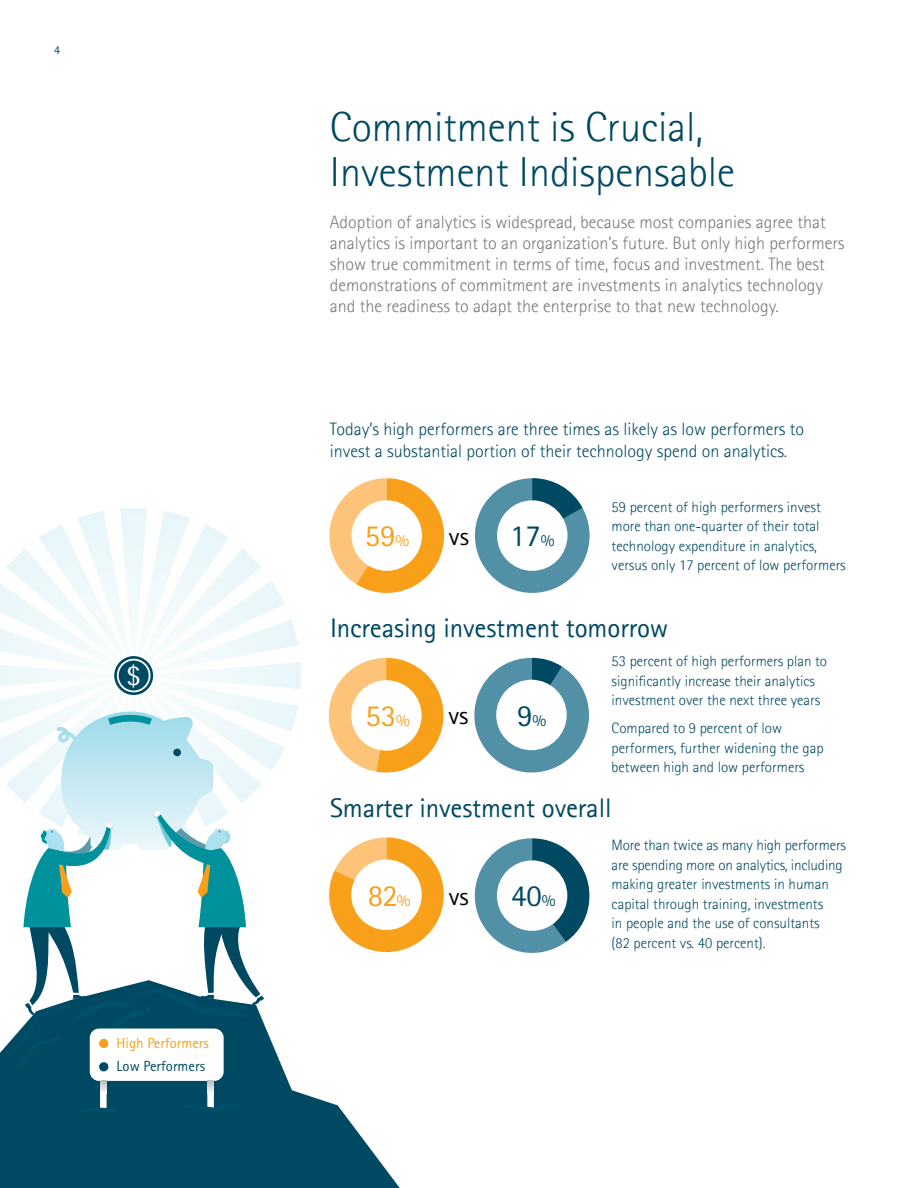
<style>
.page{position:relative;width:918px;height:1188px;background:#fff}
.page>*{position:absolute;margin:0;border:0;box-sizing:border-box;transform-origin:0 0}
.t1{font:300 42px/45px "Rotis Sans Seriffor ACN";color:#004962}
.t2{font:30.75px "Agfa Rotis Sans Serif";color:#f9a01b}
.t3{font:30.75px "Agfa Rotis Sans Serif";color:#004962}
.t4{font:27.9px "Agfa Rotis Sans Serif";color:#fff}
.t5{font:27px "Rotis Sans Seriffor ACN";letter-spacing:-.005em;color:#004962}
.t6{font:25.05px "Agfa Rotis Sans Serif";color:#000}
.t7{font:300 18px/21px "Rotis Sans Seriffor ACN";color:#77787b}
.t8{font:300 18px/22.5px "Rotis Sans Seriffor ACN";color:#004962}
.t9{font:300 15px/19.5px "Rotis Sans Seriffor ACN";color:#004962}
.t10{font:14.7px "Agfa Rotis Sans Serif";color:#f9a01b}
.t11{font:14.7px "Agfa Rotis Sans Serif";color:#004962}
.t12{font:12px "Rotis Sans Seriffor ACN";color:#004962}
.s1{font-size:16.95px}
</style>
<div class="page">
<svg style="left:0;top:1093px;width:400px;height:95px;background:#185a71"></svg>
<div style="left:207px;top:1068px;width:7px;height:42px;background:#fff;border-radius:3px"></div>
<div style="left:100px;top:1068px;width:7px;height:42px;background:#fff;border-radius:3px"></div>
<svg style="left:184px;top:1104px;width:59px;height:7px"></svg>
<svg style="left:79px;top:1105px;width:45px;height:8px"></svg>
<svg style="left:0;top:508px;width:301px;height:585px"></svg>
<svg style="left:329px;top:478px;width:115px;height:115px"></svg>
<div style="left:352px;top:500px;width:70px;height:71px;background:#fff;border-radius:50%"></div>
<div style="left:475px;top:478px;width:115px;height:115px;background:#5290a7;border-radius:50%"></div>
<svg style="left:532px;top:478px;width:50px;height:40px"></svg>
<div style="left:497px;top:500px;width:71px;height:71px;background:#fff;border-radius:50%"></div>
<svg style="left:329px;top:837px;width:115px;height:115px"></svg>
<svg style="left:474px;top:838px;width:115px;height:115px"></svg>
<div style="left:351px;top:860px;width:71px;height:70px;background:#fff;border-radius:50%"></div>
<div style="left:497px;top:860px;width:70px;height:71px;background:#fff;border-radius:50%"></div>
<svg style="left:329px;top:658px;width:114px;height:115px"></svg>
<div style="left:351px;top:680px;width:71px;height:71px;background:#fff;border-radius:50%"></div>
<svg style="left:474px;top:658px;width:115px;height:115px"></svg>
<div style="left:496px;top:680px;width:71px;height:70px;background:#fff;border-radius:50%"></div>
<p class="t12" style="left:54px;top:42px;width:7px">4</p>
<h3 class="t4" style="left:126px;top:659px;width:16px">$</h3>
<p class="t10" style="left:117px;top:1034px;width:94px">High Performers</p>
<p class="t11" style="left:117px;top:1058px;width:90px">Low Performers</p>
<h1 class="t1" style="left:330px;top:105px;width:407px">Commitment is Crucial,<br>Investment Indispensable</h1>
<p class="t7" style="left:330px;top:212px;width:516px">Adoption of analytics is widespread, because most companies agree that analytics is important to an organization’s future. But only high performers show true commitment in terms of time, focus and investment. The best demonstrations of commitment are investments in analytics technology and the readiness to adapt the enterprise to that new technology.</p>
<p class="t8" style="left:330px;top:418px;width:476px">Today’s high performers are three times as likely as low performers to invest a substantial portion of their technology spend on analytics.</p>
<h2 class="t2" style="left:365px;top:517px;width:46px">59<span class="s1">%</span></h2>
<h3 class="t6" style="left:449px;top:522px;width:21px">vs</h3>
<h2 class="t3" style="left:510px;top:517px;width:46px">17<span class="s1">%</span></h2>
<p class="t9" style="left:612px;top:497px;width:236px">59 percent of high performers invest more than one-quarter of their total technology expenditure in analytics, versus only 17 percent of low performers</p>
<h3 class="t5" style="left:330px;top:612px;width:340px">Increasing investment tomorrow</h3>
<h2 class="t2" style="left:366px;top:697px;width:46px">53<span class="s1">%</span></h2>
<h3 class="t6" style="left:448px;top:701px;width:21px">vs</h3>
<h2 class="t3" style="left:517px;top:697px;width:31px">9<span class="s1">%</span></h2>
<p class="t9" style="left:612px;top:652px;width:217px">53 percent of high performers plan to significantly increase their analytics investment over the next three years</p>
<p class="t9" style="left:612px;top:719px;width:213px">Compared to 9 percent of low performers, further widening the gap between high and low performers</p>
<h3 class="t5" style="left:330px;top:792px;width:283px">Smarter investment overall</h3>
<h2 class="t2" style="left:368px;top:878px;width:44px">82<span class="s1">%</span></h2>
<h3 class="t6" style="left:449px;top:882px;width:21px">vs</h3>
<h2 class="t3" style="left:511px;top:878px;width:46px">40<span class="s1">%</span></h2>
<p class="t9" style="left:612px;top:836px;width:236px">More than twice as many high performers are spending more on analytics, including making greater investments in human capital through training, investments<br>in people and the use of consultants<br>(82 percent vs. 40 percent).</p>
</div>
